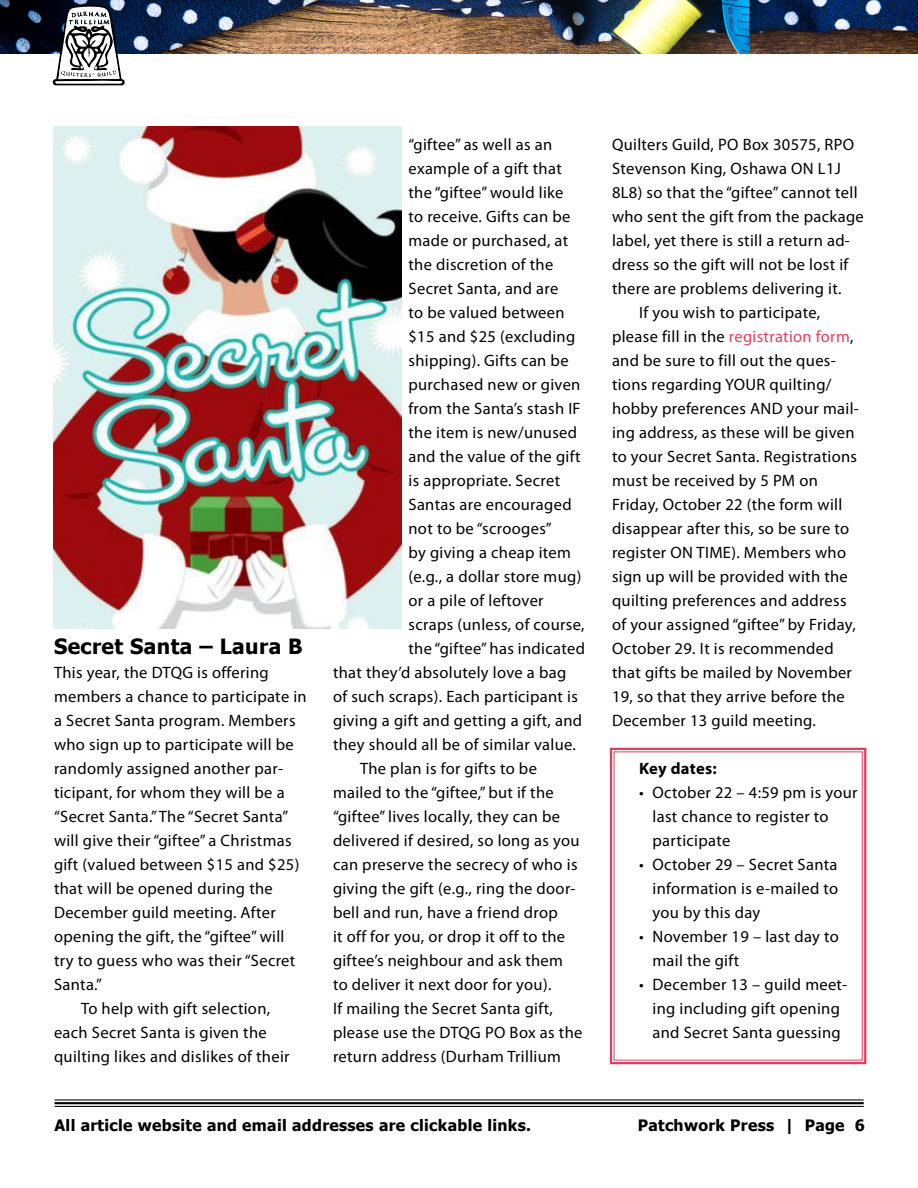
<style>
.page{position:relative;width:918px;height:1188px;background:#fff}
.page>*{position:absolute;margin:0;border:0;box-sizing:border-box;transform-origin:0 0}
.Newletter_Titles{font:700 21px "Tahoma";letter-spacing:.02em;color:#000}
._2nd_paragraph{font:16.5px/24px "Myriad Pro";letter-spacing:.02em;color:#000}
._1st_paragraph{font:16.5px/24px "Myriad Pro";letter-spacing:.02em;color:#000}
.bullet_Lists{font:16.5px/24px "Myriad Pro";letter-spacing:.02em;color:#000}
._2nd_paragraph-2{font:700 16.5px "Myriad Pro";letter-spacing:.015em;color:#000}
.t1{font:700 15.75px "Tahoma";letter-spacing:.02em;color:#000}
.s1{color:#e03e5d}
</style>
<div class="page">
<hr style="left:55px;top:1099px;width:809px;height:2px;background:#000">
<hr style="left:55px;top:1102px;width:809px;height:2px;background:#000">
<hr style="left:55px;top:1106px;width:809px;height:1px;background:#000">
<img style="left:0;top:0;width:918px;height:54px">
<svg style="left:53px;top:5px;width:72px;height:80px"></svg>
<img style="left:54px;top:127px;width:348px;height:501px">
<svg style="left:609px;top:747px;width:258px;height:318px"></svg>
<p class="Newletter_Titles" style="left:54px;top:632px;width:250px">Secret Santa – Laura B</p>
<p class="_1st_paragraph" style="left:54px;top:660px;width:254px">This year, the DTQG is offering members a chance to participate in a Secret Santa program. Members who sign up to participate will be randomly assigned another par&shy;ticipant, for whom they will be a “Secret Santa.” The “Secret Santa” will give their “giftee” a Christmas gift (valued between $15 and $25) that will be opened during the<br>December guild meeting. After opening the gift, the “giftee” will try to guess who was their “Secret<br>Santa.”</p>
<p class="_2nd_paragraph" style="left:54px;top:996px;width:237px;text-indent:27px">To help with gift selection, each Secret Santa is given the quilting likes and dislikes of their</p>
<p class="_2nd_paragraph" style="left:409px;top:132px;width:145px">“giftee” as well as an</p>
<p class="_2nd_paragraph" style="left:409px;top:156px;width:155px">example of a gift that</p>
<p class="_2nd_paragraph" style="left:409px;top:180px;width:157px">the “giftee” would like</p>
<p class="_2nd_paragraph" style="left:409px;top:204px;width:163px">to receive. Gifts can be</p>
<p class="_2nd_paragraph" style="left:409px;top:228px;width:161px">made or purchased, at</p>
<p class="_2nd_paragraph" style="left:409px;top:252px;width:146px">the discretion of the</p>
<p class="_2nd_paragraph" style="left:409px;top:276px;width:151px">Secret Santa, and are</p>
<p class="_2nd_paragraph" style="left:409px;top:300px;width:158px">to be valued between</p>
<p class="_2nd_paragraph" style="left:409px;top:324px;width:168px">$15 and $25 (excluding</p>
<p class="_2nd_paragraph" style="left:409px;top:348px;width:162px">shipping). Gifts can be</p>
<p class="_2nd_paragraph" style="left:409px;top:372px;width:173px">purchased new or given</p>
<p class="_2nd_paragraph" style="left:409px;top:396px;width:174px">from the Santa’s stash IF</p>
<p class="_2nd_paragraph" style="left:409px;top:420px;width:170px">the item is new/unused</p>
<p class="_2nd_paragraph" style="left:409px;top:444px;width:173px">and the value of the gift</p>
<p class="_2nd_paragraph" style="left:409px;top:468px;width:153px">is appropriate. Secret</p>
<p class="_2nd_paragraph" style="left:409px;top:492px;width:165px">Santas are encouraged</p>
<p class="_2nd_paragraph" style="left:409px;top:516px;width:145px">not to be “scrooges”</p>
<p class="_2nd_paragraph" style="left:409px;top:540px;width:164px">by giving a cheap item</p>
<p class="_2nd_paragraph" style="left:409px;top:564px;width:174px">(e.g., a dollar store mug)</p>
<p class="_2nd_paragraph" style="left:409px;top:588px;width:137px">or a pile of leftover</p>
<p class="_2nd_paragraph" style="left:409px;top:612px;width:177px">scraps (unless, of course,</p>
<p class="_2nd_paragraph" style="left:409px;top:636px;width:178px">the “giftee” has indicated</p>
<p class="_2nd_paragraph" style="left:333px;top:660px;width:235px">that they’d absolutely love a bag</p>
<p class="_2nd_paragraph" style="left:333px;top:684px;width:246px">of such scraps). Each participant is</p>
<p class="_2nd_paragraph" style="left:333px;top:708px;width:251px">giving a gift and getting a gift, and</p>
<p class="_2nd_paragraph" style="left:333px;top:732px;width:245px">they should all be of similar value.</p>
<p class="_2nd_paragraph" style="left:333px;top:756px;width:251px;text-indent:27px">The plan is for gifts to be mailed to the “giftee,” but if the “giftee” lives locally, they can be delivered if desired, so long as you can preserve the secrecy of who is giving the gift (e.g., ring the door&shy;bell and run, have a friend drop<br>it off for you, or drop it off to the giftee’s neighbour and ask them<br>to deliver it next door for you).<br>If mailing the Secret Santa gift, please use the DTQG PO Box as the return address (Durham Trillium</p>
<p class="_2nd_paragraph" style="left:612px;top:132px;width:253px">Quilters Guild, PO Box 30575, RPO Stevenson King, Oshawa ON L1J 8L8) so that the “giftee” cannot tell who sent the gift from the package label, yet there is still a return ad&shy;dress so the gift will not be lost if there are problems delivering it.</p>
<p class="_2nd_paragraph" style="left:612px;top:300px;width:249px;text-indent:27px">If you wish to participate, please fill in the <span class="s1">registration form</span>, and be sure to fill out the ques&shy;tions regarding YOUR quilting/ hobby preferences AND your mail&shy;ing address, as these will be given to your Secret Santa. Registrations must be received by 5 PM on<br>Friday, October 22 (the form will disappear after this, so be sure to register ON TIME). Members who sign up will be provided with the quilting preferences and address of your assigned “giftee” by Friday,<br>October 29. It is recommended that gifts be mailed by November<br>19, so that they arrive before the<br>December 13 guild meeting.</p>
<p class="_2nd_paragraph-2" style="left:639px;top:758px;width:79px">Key dates:</p>
<p class="bullet_Lists" style="left:652px;top:780px;width:207px;text-indent:-14px">• October 22 – 4:59 pm is your last chance to register to participate</p>
<p class="bullet_Lists" style="left:652px;top:852px;width:187px;text-align:justify;text-indent:-14px">• October 29 – Secret Santa information is e-mailed to you by this day</p>
<p class="bullet_Lists" style="left:652px;top:924px;width:188px;text-indent:-14px">• November 19 – last day to mail the gift</p>
<p class="bullet_Lists" style="left:639px;top:972px;width:210px;text-align:center">• December 13 – guild meet&shy;ing including gift opening and Secret Santa guessing</p>
<p class="t1" style="left:55px;top:1115px;width:478px">All article website and email addresses are clickable links.</p>
<p class="t1" style="left:638px;top:1115px;width:229px">Patchwork Press | Page 6</p>
</div>
